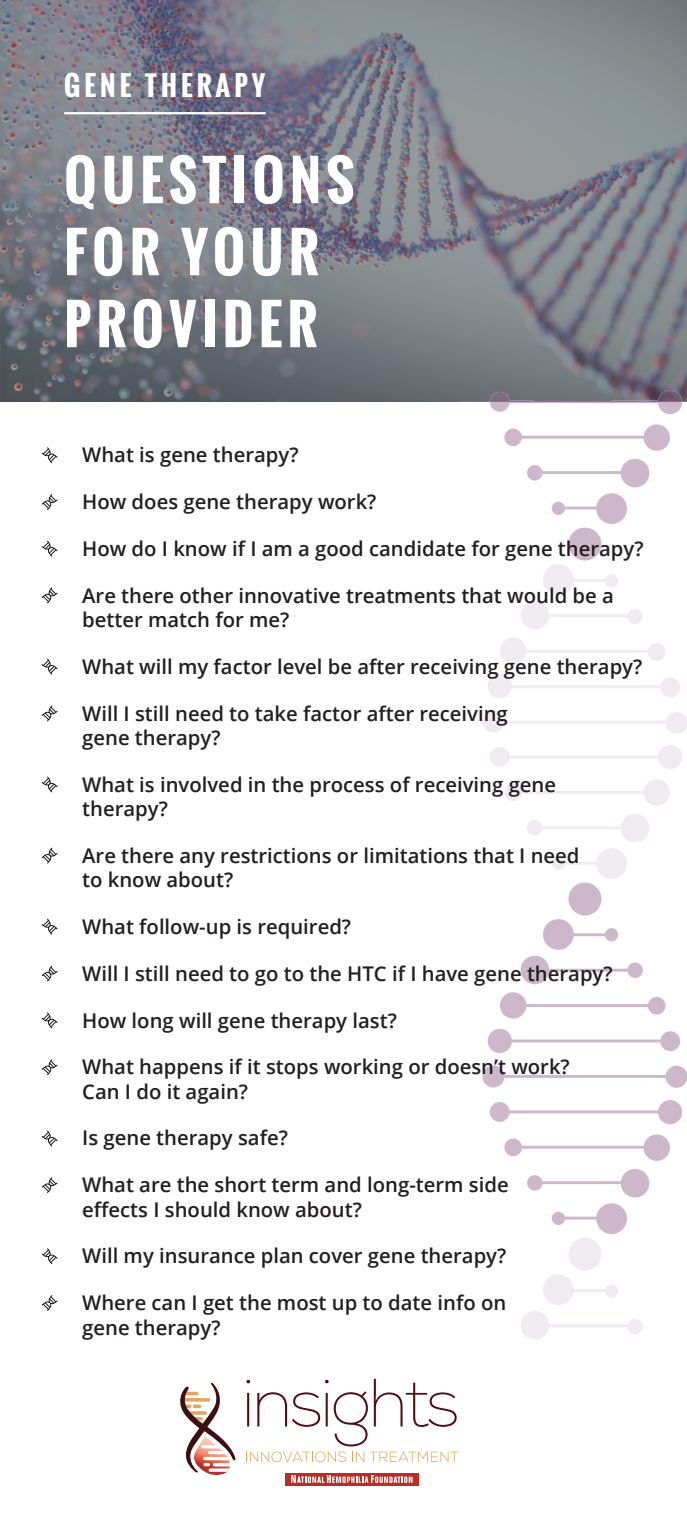
<style>
.page{position:relative;width:687px;height:1537px;background:#fff}
.page>*{position:absolute;margin:0;border:0;box-sizing:border-box;transform-origin:0 0}
.t1{font:700 54px/72px "Oswald";letter-spacing:.1em;color:#fff}
.t2{font:700 27px "Oswald";letter-spacing:.15em;color:#fff}
.t3{font:600 20.25px/24.3px "Open Sans";color:#231f20}
</style>
<div class="page">
<img style="left:1px;top:0;width:685px;height:321px">
<img style="left:1px;top:321px;width:533px;height:81px">
<img style="left:534px;top:321px;width:76px;height:69px">
<img style="left:610px;top:321px;width:76px;height:81px">
<div style="left:285px;top:1473px;width:133px;height:12px;background:#b72d27"></div>
<svg style="left:291px;top:1475px;width:121px;height:8px"></svg>
<svg style="left:180px;top:1383px;width:56px;height:92px"></svg>
<svg style="left:246px;top:1379px;width:212px;height:83px"></svg>
<hr style="left:64px;top:112px;width:201px;height:2px;background:#fff">
<div style="left:568px;top:528px;width:33px;height:32px;background:#ccb7cb;border-radius:50%"></div>
<svg style="left:551px;top:493px;width:75px;height:31px"></svg>
<svg style="left:527px;top:459px;width:122px;height:28px"></svg>
<svg style="left:504px;top:424px;width:165px;height:27px"></svg>
<svg style="left:490px;top:403px;width:191px;height:11px"></svg>
<img style="left:489px;top:390px;width:192px;height:12px">
<svg style="left:551px;top:1203px;width:75px;height:31px"></svg>
<svg style="left:527px;top:1169px;width:122px;height:28px"></svg>
<svg style="left:504px;top:1134px;width:165px;height:27px"></svg>
<svg style="left:489px;top:1100px;width:192px;height:24px"></svg>
<svg style="left:482px;top:1065px;width:204px;height:23px"></svg>
<div style="left:568px;top:1238px;width:33px;height:32px;background:#f0ebf0;border-radius:50%"></div>
<svg style="left:543px;top:1274px;width:75px;height:31px"></svg>
<svg style="left:521px;top:1311px;width:121px;height:28px"></svg>
<div style="left:568px;top:882px;width:33px;height:33px;background:#ccb7cb;border-radius:50%"></div>
<svg style="left:543px;top:564px;width:75px;height:31px"></svg>
<svg style="left:521px;top:601px;width:121px;height:28px"></svg>
<svg style="left:500px;top:637px;width:165px;height:27px"></svg>
<svg style="left:488px;top:674px;width:191px;height:24px"></svg>
<svg style="left:482px;top:711px;width:204px;height:23px"></svg>
<svg style="left:552px;top:848px;width:74px;height:31px"></svg>
<svg style="left:527px;top:814px;width:122px;height:28px"></svg>
<svg style="left:504px;top:779px;width:165px;height:27px"></svg>
<svg style="left:490px;top:745px;width:191px;height:24px"></svg>
<svg style="left:543px;top:919px;width:75px;height:31px"></svg>
<svg style="left:520px;top:956px;width:122px;height:28px"></svg>
<svg style="left:500px;top:992px;width:165px;height:26px"></svg>
<svg style="left:487px;top:1029px;width:192px;height:24px"></svg>
<svg style="left:42px;top:447px;width:15px;height:16px"></svg>
<svg style="left:42px;top:494px;width:15px;height:16px"></svg>
<svg style="left:42px;top:541px;width:15px;height:15px"></svg>
<svg style="left:42px;top:587px;width:15px;height:16px"></svg>
<svg style="left:42px;top:659px;width:15px;height:15px"></svg>
<svg style="left:42px;top:705px;width:15px;height:16px"></svg>
<svg style="left:42px;top:777px;width:15px;height:15px"></svg>
<svg style="left:42px;top:848px;width:15px;height:15px"></svg>
<svg style="left:42px;top:919px;width:15px;height:15px"></svg>
<svg style="left:42px;top:966px;width:15px;height:15px"></svg>
<svg style="left:42px;top:1012px;width:15px;height:16px"></svg>
<svg style="left:42px;top:1059px;width:15px;height:16px"></svg>
<svg style="left:42px;top:1131px;width:15px;height:15px"></svg>
<svg style="left:42px;top:1177px;width:15px;height:16px"></svg>
<svg style="left:42px;top:1248px;width:15px;height:16px"></svg>
<svg style="left:42px;top:1295px;width:15px;height:16px"></svg>
<h2 class="t2" style="left:64px;top:66px;width:203px">GENE THERAPY</h2>
<h1 class="t1" style="left:64px;top:145px;width:291px">QUESTIONS<br>FOR YOUR<br>PROVIDER</h1>
<p class="t3" style="left:82px;top:442px;width:218px">What is gene therapy?</p>
<p class="t3" style="left:82px;top:489px;width:295px">How does gene therapy work?</p>
<p class="t3" style="left:82px;top:536px;width:562px">How do I know if I am a good candidate for gene therapy?</p>
<p class="t3" style="left:82px;top:583px;width:533px">Are there other innovative treatments that would be a better match for me?</p>
<p class="t3" style="left:82px;top:654px;width:561px">What will my factor level be after receiving gene therapy?</p>
<p class="t3" style="left:82px;top:701px;width:427px">Will I still need to take factor after receiving gene therapy?</p>
<p class="t3" style="left:82px;top:772px;width:475px">What is involved in the process of receiving gene therapy?</p>
<p class="t3" style="left:82px;top:843px;width:498px">Are there any restrictions or limitations that I need to know about?</p>
<p class="t3" style="left:82px;top:914px;width:270px">What follow-up is required?</p>
<p class="t3" style="left:82px;top:961px;width:531px">Will I still need to go to the HTC if I have gene therapy?</p>
<p class="t3" style="left:82px;top:1008px;width:316px">How long will gene therapy last?</p>
<p class="t3" style="left:82px;top:1054px;width:489px">What happens if it stops working or doesn’t work?<br>Can I do it again?</p>
<p class="t3" style="left:82px;top:1125px;width:207px">Is gene therapy safe?</p>
<p class="t3" style="left:82px;top:1172px;width:428px">What are the short term and long-term side effects I should know about?</p>
<p class="t3" style="left:82px;top:1243px;width:425px">Will my insurance plan cover gene therapy?</p>
<p class="t3" style="left:82px;top:1290px;width:425px">Where can I get the most up to date info on gene therapy?</p>
</div>
